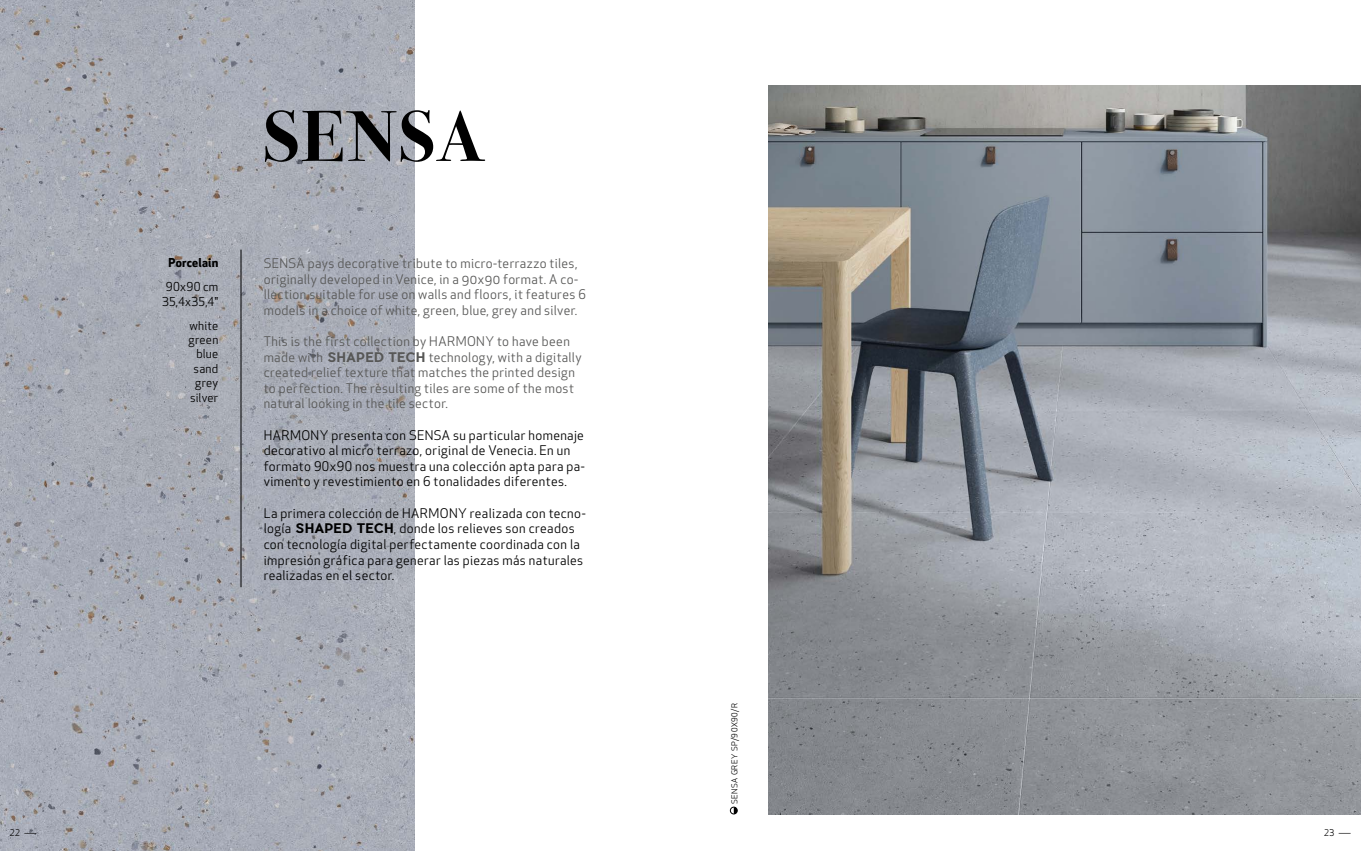
<style>
.page{position:relative;width:1361px;height:851px;background:#fff}
.page>*{position:absolute;margin:0;border:0;box-sizing:border-box;transform-origin:0 0}
.t1{font:700 72px "Bodoni Svty Two ITCTT";letter-spacing:.035em;color:#000}
.t2{font:13px/15.6px "Apex New";letter-spacing:.03em;color:#575756}
.t3{font:13px/15.6px "Apex New";letter-spacing:.03em;color:#000}
.t4{font:12px/14.4px "Apex New";letter-spacing:.02em;color:#000;text-align:center}
.t5{font:700 12px "Apex New";letter-spacing:.015em;color:#000}
.t6{font:9px "Apex New";color:#000;scale:.94 1}
.t7{font:8px "Apex New";letter-spacing:.065em;color:#000}
.s1{font-family:"Pier Sans";font-weight:700}
</style>
<div class="page">
<img style="left:0;top:0;width:415px;height:850px">
<hr style="left:241px;top:249px;width:1px;height:338px;background:#000">
<img style="left:768px;top:85px;width:593px;height:729px">
<div style="left:730px;top:806px;width:7px;height:8px;border:1px solid #000;border-radius:50%"></div>
<svg style="left:734px;top:807px;width:3px;height:6px"></svg>
<p class="t5" style="left:169px;top:254px;width:51px">Porcelain</p>
<p class="t4" style="left:162px;top:279px;width:58px">90x90 cm<br>35,4x35,4"</p>
<p class="t4" style="left:188px;top:318px;width:31px;text-align:right">white green blue sand grey silver</p>
<h1 class="t1" style="left:264px;top:77px;width:222px">SENSA</h1>
<p class="t2" style="left:264px;top:255px;width:324px">SENSA pays decorative tribute to micro-terrazzo tiles, originally developed in Venice, in a 90x90 format. A co&shy;llection suitable for use on walls and floors, it features 6 models in a choice of white, green, blue, grey and silver.</p>
<p class="t2" style="left:264px;top:333px;width:319px">This is the first collection by HARMONY to have been made with <span class="s1">SHAPED TECH</span> technology, with a digitally created relief texture that matches the printed design to perfection. The resulting tiles are some of the most natural looking in the tile sector.</p>
<p class="t3" style="left:264px;top:427px;width:323px">HARMONY presenta con SENSA su particular homenaje decorativo al micro terrazo, original de Venecia. En un formato 90x90 nos muestra una colección apta para pa&shy;vimento y revestimiento en 6 tonalidades diferentes.</p>
<p class="t3" style="left:264px;top:505px;width:323px">La primera colección de HARMONY realizada con tecno&shy;logía <span class="s1">SHAPED TECH</span>, donde los relieves son creados con tecnología digital perfectamente coordinada con la impresión gráfica para generar las piezas más naturales realizadas en el sector.</p>
<p class="t7" style="left:729px;top:804px;width:103px;rotate:-90deg">SENSA GREY SP/90X90/R</p>
<p class="t6" style="left:10px;top:826px;width:30px">22 ―</p>
<p class="t6" style="left:1324px;top:826px;width:30px">23 ―</p>
</div>
